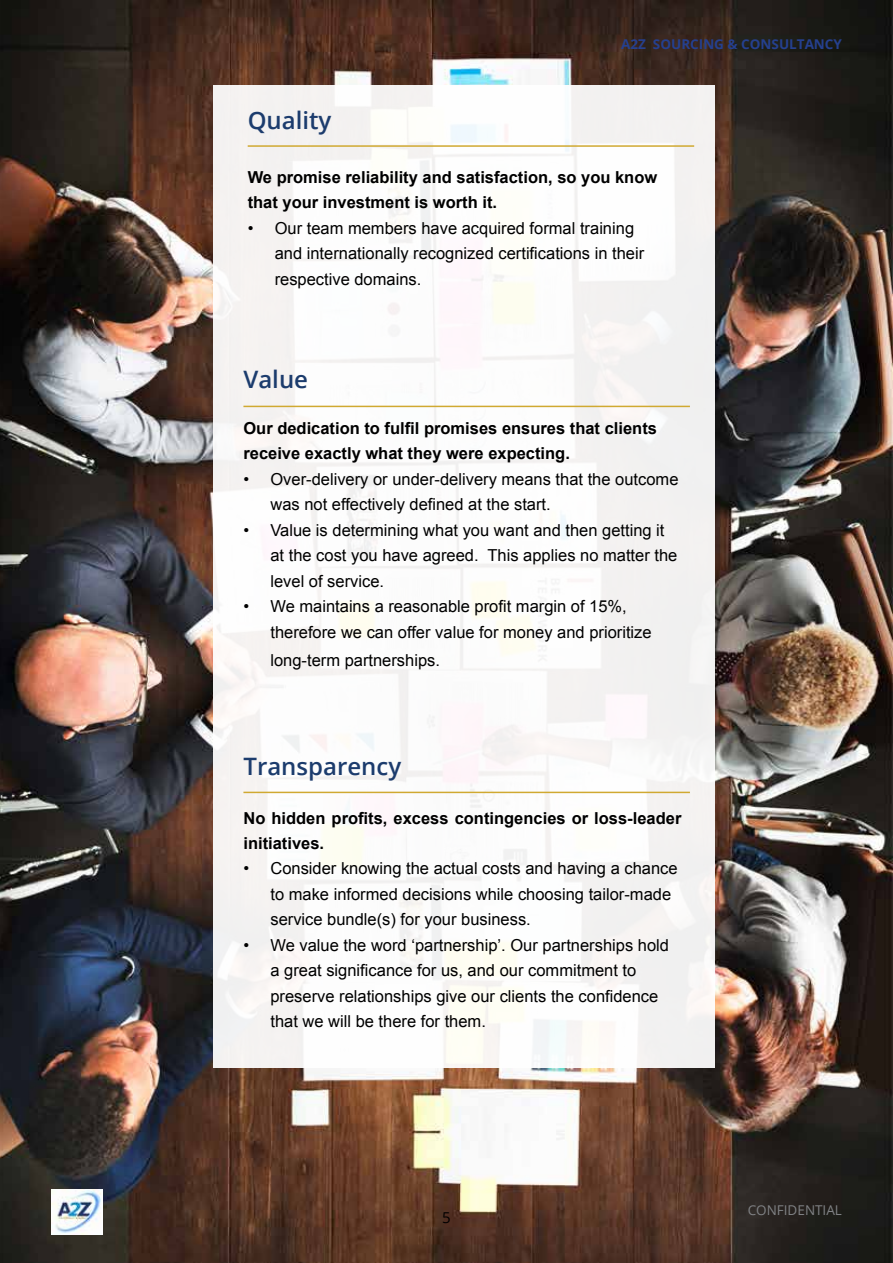
<style>
.page{position:relative;width:893px;height:1263px;background:#fff}
.page>*{position:absolute;margin:0;border:0;box-sizing:border-box;transform-origin:0 0}
.t1{font:600 24px "Open Sans";color:#1c3c6d}
.t2{font:16.5px/25.5px "Arial";color:#000}
.t3{font:700 16.5px/25.5px "Arial";color:#000}
.t4{font:15px "Open Sans";color:#000}
.t5{font:700 13.5px "Open Sans";color:#25408f}
.t6{font:13.5px "Open Sans";color:#808285}
</style>
<div class="page">
<img style="left:0;top:0;width:893px;height:1263px">
<img style="left:51px;top:1190px;width:51px;height:44px">
<div style="left:213px;top:85px;width:501px;height:982px;background:#fff"></div>
<hr style="left:248px;top:145px;width:446px;height:2px;background:#d0a931">
<hr style="left:243px;top:406px;width:447px;height:1px;background:#d0a931">
<hr style="left:243px;top:792px;width:447px;height:1px;background:#d0a931">
<h1 class="t1" style="left:248px;top:104px;width:85px">Quality</h1>
<p class="t5" style="left:621px;top:34px;width:222px">A2Z SOURCING &amp; CONSULTANCY</p>
<p class="t3" style="left:248px;top:165px;width:411px">We promise reliability and satisfaction, so you know that your investment is worth it.</p>
<p class="t2" style="left:275px;top:215px;width:371px;text-indent:-27px">• Our team members have acquired formal training and internationally recognized certifications in their respective domains.</p>
<h1 class="t1" style="left:243px;top:363px;width:66px">Value</h1>
<p class="t3" style="left:243px;top:416px;width:415px">Our dedication to fulfil promises ensures that clients receive exactly what they were expecting.</p>
<p class="t2" style="left:270px;top:466px;width:410px;text-indent:-27px">• Over-delivery or under-delivery means that the outcome was not effectively defined at the start.</p>
<p class="t2" style="left:270px;top:517px;width:408px;text-indent:-27px">• Value is determining what you want and then getting it at the cost you have agreed. This applies no matter the level of service.</p>
<p class="t2" style="left:270px;top:594px;width:383px;text-indent:-27px">• We maintains a reasonable profit margin of 15%, therefore we can offer value for money and prioritize</p>
<p class="t2" style="left:270px;top:648px;width:171px">long-term partnerships.</p>
<h1 class="t1" style="left:243px;top:750px;width:159px">Transparency</h1>
<p class="t3" style="left:243px;top:805px;width:439px">No hidden profits, excess contingencies or loss-leader initiatives.</p>
<p class="t2" style="left:270px;top:856px;width:409px;text-indent:-27px">• Consider knowing the actual costs and having a chance to make informed decisions while choosing tailor-made service bundle(s) for your business.</p>
<p class="t2" style="left:270px;top:932px;width:400px;text-indent:-27px">• We value the word ‘partnership’. Our partnerships hold a great significance for us, and our commitment to preserve relationships give our clients the confidence that we will be there for them.</p>
<p class="t4" style="left:442px;top:1208px;width:10px">5</p>
<p class="t6" style="left:748px;top:1200px;width:96px">CONFIDENTIAL</p>
</div>
